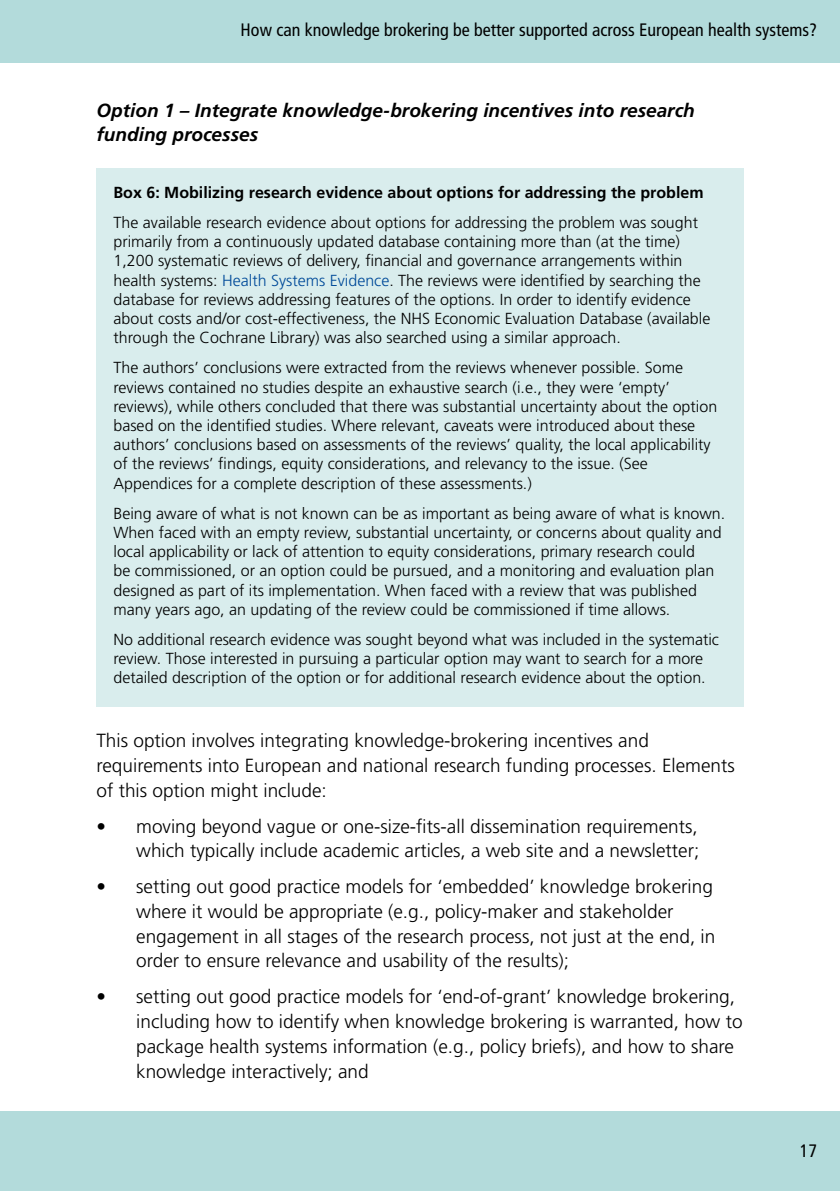
<style>
.page{position:relative;width:840px;height:1191px;background:#fff}
.page>*{position:absolute;margin:0;border:0;box-sizing:border-box;transform-origin:0 0}
.t1{font:300 19px/24.8px "Frutiger";color:#000}
.t2{font:italic 700 19px/24.8px "Frutiger CE";color:#000}
.t3{font:condensed 18px "Frutiger";color:#000}
.t4{font:300 16px/19.2px "Frutiger";color:#000}
.t5{font:700 16px "Frutiger CE";color:#000}
.s1{color:#004a99}
</style>
<div class="page">
<div style="left:0;top:1111px;width:839px;height:80px;background:#b3dbdb"></div>
<div style="left:0;top:0;width:839px;height:62px;background:#b3dbdb"></div>
<div style="left:96px;top:168px;width:647px;height:539px;background:#d9eded"></div>
<p class="t3" style="left:240px;top:19px;width:578px">How can knowledge brokering be better supported across European health systems?</p>
<p class="t2" style="left:96px;top:97px;width:599px">Option 1 – Integrate knowledge-brokering incentives into research funding processes</p>
<p class="t5" style="left:113px;top:182px;width:591px">Box 6: Mobilizing research evidence about options for addressing the problem</p>
<p class="t4" style="left:113px;top:213px;width:598px">The available research evidence about options for addressing the problem was sought primarily from a continuously updated database containing more than (at the time)<br>1,200 systematic reviews of delivery, financial and governance arrangements within health systems: <span class="s1">Health Systems Evidence</span>. The reviews were identified by searching the database for reviews addressing features of the options. In order to identify evidence about costs and/or cost-effectiveness, the NHS Economic Evaluation Database (available through the Cochrane Library) was also searched using a similar approach.</p>
<p class="t4" style="left:113px;top:358px;width:605px">The authors’ conclusions were extracted from the reviews whenever possible. Some reviews contained no studies despite an exhaustive search (i.e., they were ‘empty’ reviews), while others concluded that there was substantial uncertainty about the option based on the identified studies. Where relevant, caveats were introduced about these authors’ conclusions based on assessments of the reviews’ quality, the local applicability of the reviews’ findings, equity considerations, and relevancy to the issue. (See Appendices for a complete description of these assessments.)</p>
<p class="t4" style="left:113px;top:503px;width:613px">Being aware of what is not known can be as important as being aware of what is known.<br>When faced with an empty review, substantial uncertainty, or concerns about quality and local applicability or lack of attention to equity considerations, primary research could<br>be commissioned, or an option could be pursued, and a monitoring and evaluation plan designed as part of its implementation. When faced with a review that was published many years ago, an updating of the review could be commissioned if time allows.</p>
<p class="t4" style="left:113px;top:630px;width:606px">No additional research evidence was sought beyond what was included in the systematic review. Those interested in pursuing a particular option may want to search for a more detailed description of the option or for additional research evidence about the option.</p>
<p class="t1" style="left:96px;top:728px;width:639px">This option involves integrating knowledge-brokering incentives and requirements into European and national research funding processes. Elements of this option might include:</p>
<p class="t1" style="left:96px;top:813px;width:604px;text-align:right">• moving beyond vague or one-size-fits-all dissemination requirements, which typically include academic articles, a web site and a newsletter;</p>
<p class="t1" style="left:136px;top:874px;width:580px;text-indent:-40px">• setting out good practice models for ‘embedded’ knowledge brokering where it would be appropriate (e.g., policy-maker and stakeholder engagement in all stages of the research process, not just at the end, in order to ensure relevance and usability of the results);</p>
<p class="t1" style="left:136px;top:984px;width:607px;text-indent:-40px">• setting out good practice models for ‘end-of-grant’ knowledge brokering, including how to identify when knowledge brokering is warranted, how to package health systems information (e.g., policy briefs), and how to share knowledge interactively; and</p>
<p class="t3" style="left:799px;top:1140px;width:19px">17</p>
</div>
